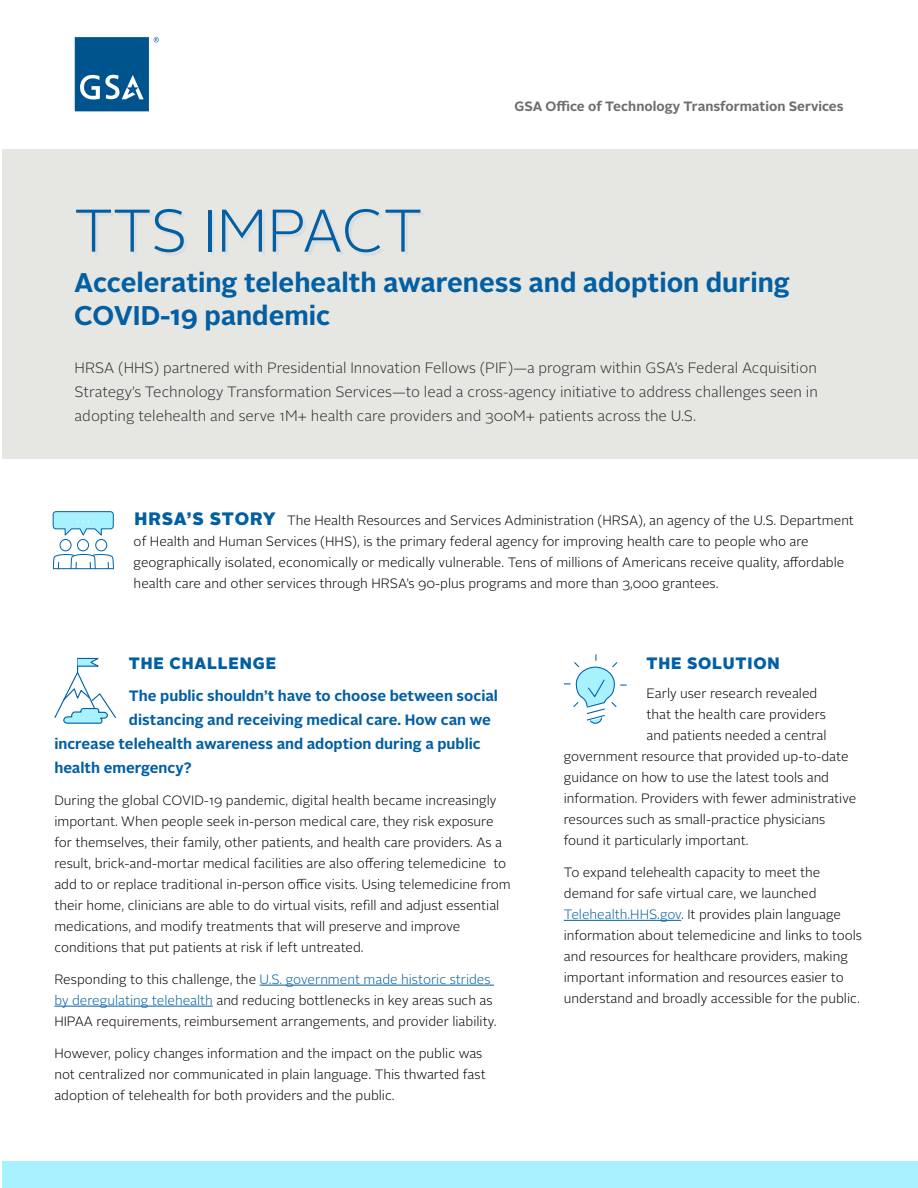
<style>
.page{position:relative;width:918px;height:1188px;background:#fff}
.page>*{position:absolute;margin:0;border:0;box-sizing:border-box;transform-origin:0 0}
.Title_Line1{font:300 60px "Alright Sans";letter-spacing:-.01em;color:#025fa3}
.t1{font:700 27px/33px "Alright Sans";color:#025fa3}
.heading{font:900 16.5px "Alright Sans";letter-spacing:.05em;color:#025fa3}
.Large_text{font:300 15px/24px "Alright Sans";color:#333030;text-align:justify}
.t2{font:700 15px "Alright Sans";color:#025fa3}
.t3{font:300 13.5px/21px "Alright Sans";color:#000}
.t4{font:700 13.5px "Alright Sans";color:#6d6e71}
.s1{font-weight:900;font-size:18px;color:#025fa3}
.s2{color:#025fa3}
</style>
<div class="page">
<svg style="left:75px;top:37px;width:84px;height:74px"></svg>
<div style="left:2px;top:1161px;width:915px;height:27px;background:#a8f2ff"></div>
<div style="left:2px;top:149px;width:915px;height:309px;background:#e6e6e2"></div>
<svg style="left:52px;top:511px;width:62px;height:59px"></svg>
<hr style="left:260px;top:985px;width:234px;height:1px;background:#025fa3">
<hr style="left:54px;top:1006px;width:159px;height:1px;background:#025fa3">
<hr style="left:564px;top:920px;width:117px;height:1px;background:#025fa3">
<svg style="left:54px;top:657px;width:62px;height:67px"></svg>
<svg style="left:564px;top:655px;width:62px;height:69px"></svg>
<p class="Title_Line1" style="left:74px;top:190px;width:350px">TTS IMPACT</p>
<p class="t4" style="left:514px;top:97px;width:331px">GSA Office of Technology Transformation Services</p>
<p class="t1" style="left:74px;top:266px;width:717px">Accelerating telehealth awareness and adoption during<br>COVID-19 pandemic</p>
<p class="Large_text" style="left:75px;top:356px;width:745px">HRSA (HHS) partnered with Presidential Innovation Fellows (PIF)—a program within GSA’s Federal Acquisition Strategy’s Technology Transformation Services—to lead a cross-agency initiative to address challenges seen in adopting telehealth and serve 1M+ health care providers and 300M+ patients across the U.S.</p>
<p class="t3" style="left:134px;top:510px;width:722px"><span class="s1">HRSA’S STORY</span> The Health Resources and Services Administration (HRSA), an agency of the U.S. Department of Health and Human Services (HHS), is the primary federal agency for improving health care to people who are geographically isolated, economically or medically vulnerable. Tens of millions of Americans receive quality, affordable health care and other services through HRSA’s 90-plus programs and more than 3,000 grantees.</p>
<p class="heading" style="left:129px;top:651px;width:149px">THE CHALLENGE</p>
<p class="t2" style="left:129px;top:685px;width:371px">The public shouldn’t have to choose between social</p>
<p class="t2" style="left:129px;top:709px;width:363px">distancing and receiving medical care. How can we</p>
<p class="t2" style="left:54px;top:733px;width:428px">increase telehealth awareness and adoption during a public</p>
<p class="t2" style="left:54px;top:757px;width:139px">health emergency?</p>
<p class="t3" style="left:54px;top:790px;width:458px">During the global COVID-19 pandemic, digital health became increasingly important. When people seek in-person medical care, they risk exposure for themselves, their family, other patients, and health care providers. As a result, brick-and-mortar medical facilities are also offering telemedicine to add to or replace traditional in-person office visits. Using telemedicine from their home, clinicians are able to do virtual visits, refill and adjust essential medications, and modify treatments that will preserve and improve conditions that put patients at risk if left untreated.</p>
<p class="t3" style="left:54px;top:969px;width:444px">Responding to this challenge, the <span class="s2">U.S. government made historic strides by deregulating telehealth</span> and reducing bottlenecks in key areas such as<br>HIPAA requirements, reimbursement arrangements, and provider liability.</p>
<p class="t3" style="left:54px;top:1043px;width:433px">However, policy changes information and the impact on the public was not centralized nor communicated in plain language. This thwarted fast adoption of telehealth for both providers and the public.</p>
<p class="heading" style="left:647px;top:651px;width:135px">THE SOLUTION</p>
<p class="t3" style="left:647px;top:683px;width:172px">Early user research revealed</p>
<p class="t3" style="left:647px;top:704px;width:181px">that the health care providers</p>
<p class="t3" style="left:647px;top:725px;width:182px">and patients needed a central</p>
<p class="t3" style="left:564px;top:746px;width:286px">government resource that provided up-to-date</p>
<p class="t3" style="left:564px;top:767px;width:267px">guidance on how to use the latest tools and</p>
<p class="t3" style="left:564px;top:788px;width:294px">information. Providers with fewer administrative</p>
<p class="t3" style="left:564px;top:809px;width:263px">resources such as small-practice physicians</p>
<p class="t3" style="left:564px;top:830px;width:186px">found it particularly important.</p>
<p class="t3" style="left:564px;top:862px;width:300px">To expand telehealth capacity to meet the demand for safe virtual care, we launched <span class="s2">Telehealth.HHS.gov</span>. It provides plain language information about telemedicine and links to tools and resources for healthcare providers, making important information and resources easier to understand and broadly accessible for the public.</p>
</div>
